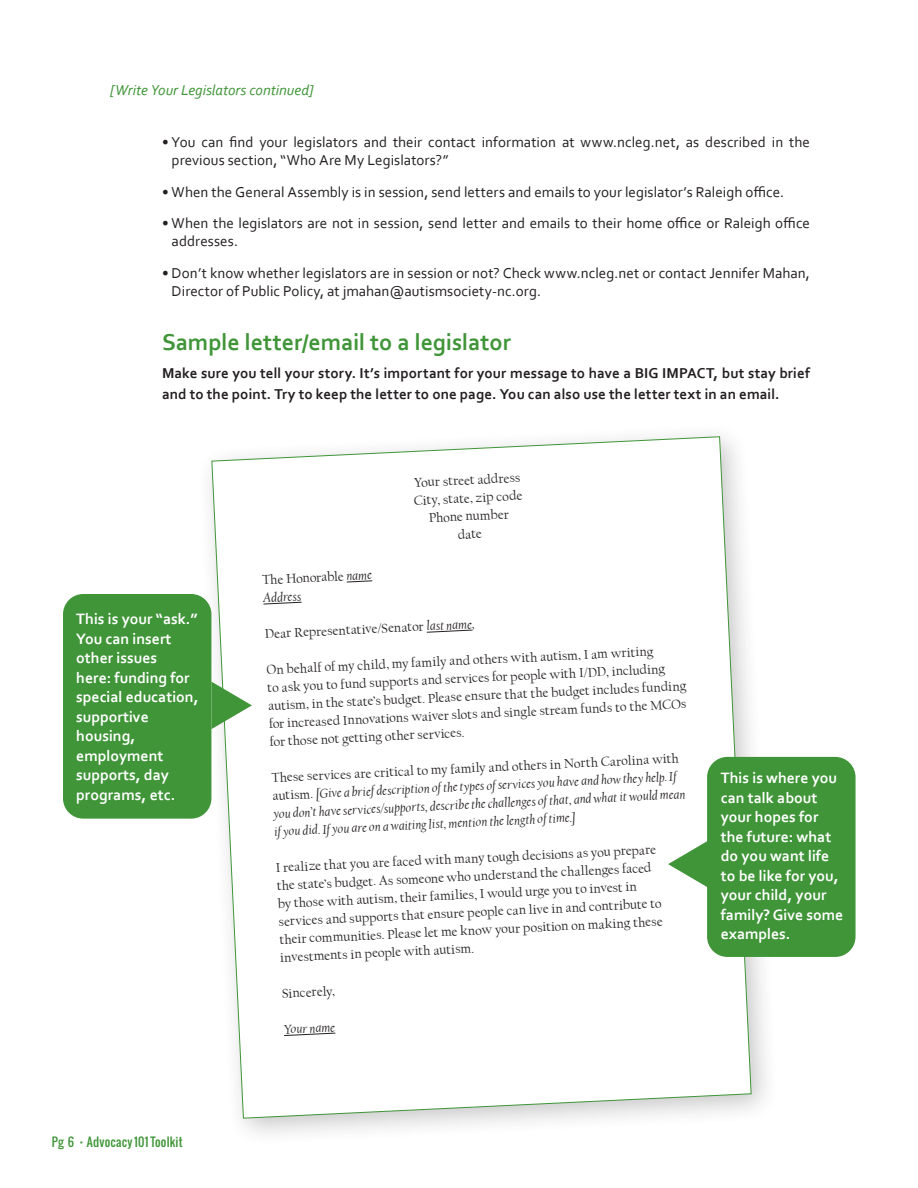
<style>
.page{position:relative;width:918px;height:1188px;background:#fff}
.page>*{position:absolute;margin:0;border:0;box-sizing:border-box;transform-origin:0 0}
.t1{font:700 24px "Corbel";color:#3f9537}
.t2{font:700 15.75px/19.5px "Corbel";color:#fff}
.t3{font:15px/18px "Corbel";letter-spacing:.005em;color:#231f20}
.t4{font:700 15px/21px "Corbel";letter-spacing:.01em;color:#231f20}
.t5{font:italic 15px "Corbel";color:#3f9537}
.t6{font:13.5px/17.9px "Californian FB";color:#231f20}
.t7{font:italic 13.5px/18px "Californian FB";color:#231f20}
.t8{font:12px "Oswald";letter-spacing:.015em;color:#3f9537}
.s1{font-weight:300}
.s2{font-style:italic}
.s3{font-style:normal}
</style>
<div class="page">
<div style="left:196px;top:421px;width:585px;height:726px;background:#231f20;opacity:.25"></div>
<svg style="left:211px;top:436px;width:541px;height:683px"></svg>
<svg style="left:346px;top:580px;width:27px;height:3px"></svg>
<svg style="left:263px;top:602px;width:39px;height:3px"></svg>
<svg style="left:426px;top:629px;width:47px;height:4px"></svg>
<svg style="left:283px;top:1032px;width:53px;height:4px"></svg>
<svg style="left:211px;top:682px;width:41px;height:47px"></svg>
<div style="left:63px;top:594px;width:148px;height:225px;background:#3f9537;border-radius:20px"></div>
<svg style="left:668px;top:840px;width:39px;height:48px"></svg>
<div style="left:707px;top:757px;width:149px;height:200px;background:#3f9537;border-radius:20px"></div>
<p class="t5" style="left:110px;top:81px;width:205px">[Write Your Legislators continued]</p>
<p class="t3" style="left:172px;top:133px;width:640px;text-indent:-10px">• You can find your legislators and their contact information at www.ncleg.net, as described in the previous section, “Who Are My Legislators?”</p>
<p class="t3" style="left:162px;top:182px;width:624px">• When the General Assembly is in session, send letters and emails to your legislator’s Raleigh office.</p>
<p class="t3" style="left:172px;top:214px;width:640px;text-indent:-10px">• When the legislators are not in session, send letter and emails to their home office or Raleigh office addresses.</p>
<p class="t3" style="left:172px;top:263px;width:640px;text-indent:-10px">• Don’t know whether legislators are in session or not? Check www.ncleg.net or contact Jennifer Mahan,<br>Director of Public Policy, at jmahan@autismsociety-nc.org.</p>
<p class="t1" style="left:162px;top:328px;width:351px">Sample letter/email to a legislator</p>
<p class="t4" style="left:162px;top:362px;width:649px">Make sure you tell your story. It’s important for your message to have a BIG IMPACT, but stay brief and to the point. Try to keep the letter to one page. You can also use the letter text in an email.</p>
<p class="t2" style="left:76px;top:609px;width:124px">This is your “ask.”<br>You can insert other issues<br>here: funding for special education, supportive housing, employment supports, day programs, etc.</p>
<p class="t8" style="left:52px;top:1133px;width:132px">Pg 6 <span class="s1">•</span> Advocacy 101 Toolkit</p>
<p class="t6" style="left:414px;top:474px;width:108px;rotate:-3deg">Your street address</p>
<p class="t6" style="left:413px;top:492px;width:110px;rotate:-3deg">City, state, zip code</p>
<p class="t6" style="left:429px;top:509px;width:81px;rotate:-3deg">Phone number</p>
<p class="t6" style="left:457px;top:526px;width:26px;rotate:-3deg">date</p>
<p class="t6" style="left:262px;top:571px;width:111px;rotate:-3deg">The Honorable <span class="s2">name</span></p>
<p class="t7" style="left:263px;top:589px;width:40px;rotate:-3deg">Address</p>
<p class="t6" style="left:264px;top:626px;width:212px;rotate:-3deg">Dear Representative/Senator <span class="s2">last name,</span></p>
<p class="t6" style="left:266px;top:662px;width:420px;rotate:-3deg">On behalf of my child, my family and others with autism, I am writing<br>to ask you to fund supports and services for people with I/DD, including autism, in the state’s budget. Please ensure that the budget includes funding for increased Innovations waiver slots and single stream funds to the MCOs for those not getting other services.</p>
<p class="t7" style="left:271px;top:770px;width:414px;rotate:-3deg"><span class="s3">These services are critical to my family and others in North Carolina with autism.</span> [Give a brief description of the types of services you have and how they help. If you don’t have services/supports, describe the challenges of that, and what it would mean if you did. If you are on a waiting list, mention the length of time.]</p>
<p class="t6" style="left:275px;top:860px;width:385px;rotate:-3deg">I realize that you are faced with many tough decisions as you prepare the state’s budget. As someone who understand the challenges faced by those with autism, their families, I would urge you to invest in services and supports that ensure people can live in and contribute to their communities. Please let me know your position on making these investments in people with autism.</p>
<p class="t6" style="left:282px;top:985px;width:54px;rotate:-3deg">Sincerely,</p>
<p class="t7" style="left:283px;top:1021px;width:53px;rotate:-3deg">Your name</p>
<p class="t2" style="left:721px;top:768px;width:124px">This is where you can talk about your hopes for the future: what do you want life to be like for you, your child, your family? Give some examples.</p>
</div>
